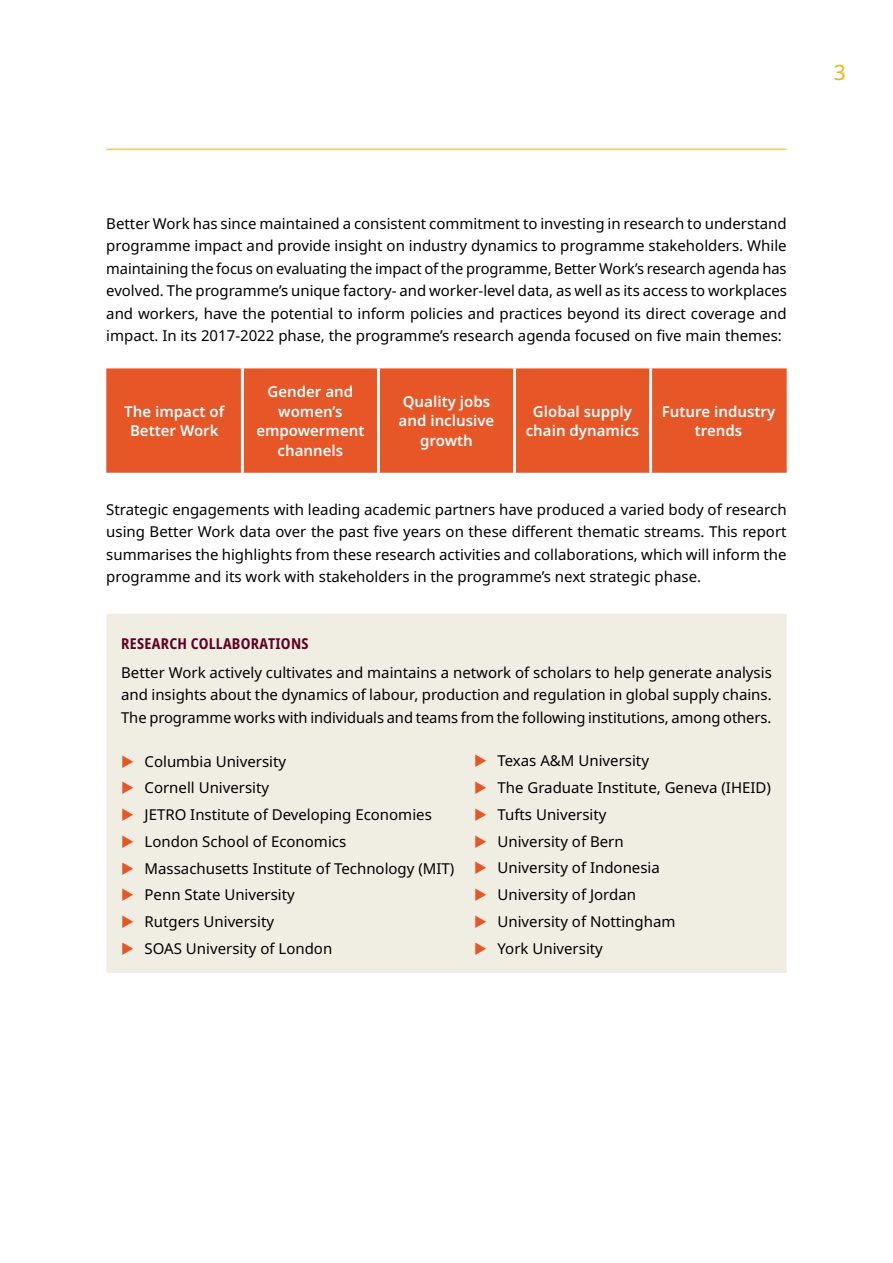
<style>
.page{position:relative;width:893px;height:1263px;background:#fff}
.page>*{position:absolute;margin:0;border:0;box-sizing:border-box;transform-origin:0 0}
.t1{font:21px "Noto Sans";color:#f2b113}
.t2{font:15px/22.5px "Noto Sans";color:#000;text-align:justify}
.t3{font:600 15px/19.5px "Noto Sans";color:#fff;text-align:center}
.t4{font:700 condensed 15px "Noto Sans";letter-spacing:.02em;color:#600022}
.s1{color:#e65627}
</style>
<div class="page">
<hr style="left:106px;top:149px;width:681px;height:1px;background:#f2b113">
<div style="left:106px;top:368px;width:681px;height:105px;background:#e65627"></div>
<hr style="left:241px;top:368px;width:3px;height:105px;background:#fff">
<hr style="left:377px;top:368px;width:3px;height:105px;background:#fff">
<hr style="left:513px;top:368px;width:3px;height:105px;background:#fff">
<hr style="left:649px;top:368px;width:3px;height:105px;background:#fff">
<div style="left:106px;top:614px;width:681px;height:359px;background:#f0ede3"></div>
<svg style="left:134px;top:766px;width:15px;height:1px"></svg>
<svg style="left:134px;top:793px;width:15px;height:1px"></svg>
<svg style="left:134px;top:820px;width:15px;height:1px"></svg>
<svg style="left:134px;top:847px;width:15px;height:1px"></svg>
<svg style="left:134px;top:873px;width:15px;height:1px"></svg>
<svg style="left:134px;top:900px;width:15px;height:1px"></svg>
<svg style="left:134px;top:927px;width:15px;height:1px"></svg>
<svg style="left:134px;top:954px;width:15px;height:1px"></svg>
<svg style="left:487px;top:766px;width:15px;height:1px"></svg>
<svg style="left:487px;top:793px;width:15px;height:1px"></svg>
<svg style="left:487px;top:820px;width:15px;height:1px"></svg>
<svg style="left:487px;top:847px;width:15px;height:1px"></svg>
<svg style="left:487px;top:873px;width:15px;height:1px"></svg>
<svg style="left:487px;top:900px;width:15px;height:1px"></svg>
<svg style="left:487px;top:927px;width:15px;height:1px"></svg>
<svg style="left:487px;top:954px;width:15px;height:1px"></svg>
<h1 class="t1" style="left:834px;top:64px;width:14px">3</h1>
<p class="t2" style="left:106px;top:213px;width:682px">Better Work has since maintained a consistent commitment to investing in research to understand programme impact and provide insight on industry dynamics to programme stakeholders. While maintaining the focus on evaluating the impact of the programme, Better Work’s research agenda has evolved. The programme’s unique factory- and worker-level data, as well as its access to workplaces and workers, have the potential to inform policies and practices beyond its direct coverage and impact. In its 2017-2022 phase, the programme’s research agenda focused on five main themes:</p>
<p class="t3" style="left:124px;top:403px;width:102px">The impact of<br>Better Work</p>
<p class="t3" style="left:256px;top:383px;width:110px">Gender and women’s empowerment channels</p>
<p class="t3" style="left:399px;top:393px;width:97px">Quality jobs and inclusive growth</p>
<p class="t3" style="left:526px;top:403px;width:115px">Global supply chain dynamics</p>
<p class="t3" style="left:662px;top:403px;width:115px">Future industry trends</p>
<p class="t2" style="left:106px;top:500px;width:682px">Strategic engagements with leading academic partners have produced a varied body of research using Better Work data over the past five years on these different thematic streams. This report summarises the highlights from these research activities and collaborations, which will inform the programme and its work with stakeholders in the programme’s next strategic phase.</p>
<p class="t4" style="left:121px;top:635px;width:189px">RESEARCH COLLABORATIONS</p>
<p class="t2" style="left:121px;top:663px;width:652px">Better Work actively cultivates and maintains a network of scholars to help generate analysis and insights about the dynamics of labour, production and regulation in global supply chains.<br>The programme works with individuals and teams from the following institutions, among others.</p>
<p class="t2" style="left:121px;top:751px;width:167px"><span class="s1">◆</span> Columbia University</p>
<p class="t2" style="left:121px;top:778px;width:150px"><span class="s1">◆</span> Cornell University</p>
<p class="t2" style="left:121px;top:804px;width:312px"><span class="s1">◆</span> JETRO Institute of Developing Economies</p>
<p class="t2" style="left:121px;top:831px;width:227px"><span class="s1">◆</span> London School of Economics</p>
<p class="t2" style="left:121px;top:857px;width:335px"><span class="s1">◆</span> Massachusetts Institute of Technology (MIT)</p>
<p class="t2" style="left:121px;top:885px;width:175px"><span class="s1">◆</span> Penn State University</p>
<p class="t2" style="left:121px;top:912px;width:154px"><span class="s1">◆</span> Rutgers University</p>
<p class="t2" style="left:121px;top:937px;width:213px"><span class="s1">◆</span> SOAS University of London</p>
<p class="t2" style="left:474px;top:751px;width:176px"><span class="s1">◆</span> Texas A&amp;M University</p>
<p class="t2" style="left:474px;top:777px;width:298px"><span class="s1">◆</span> The Graduate Institute, Geneva (IHEID)</p>
<p class="t2" style="left:474px;top:805px;width:134px"><span class="s1">◆</span> Tufts University</p>
<p class="t2" style="left:474px;top:831px;width:151px"><span class="s1">◆</span> University of Bern</p>
<p class="t2" style="left:474px;top:858px;width:187px"><span class="s1">◆</span> University of Indonesia</p>
<p class="t2" style="left:474px;top:885px;width:163px"><span class="s1">◆</span> University of Jordan</p>
<p class="t2" style="left:474px;top:912px;width:203px"><span class="s1">◆</span> University of Nottingham</p>
<p class="t2" style="left:474px;top:938px;width:130px"><span class="s1">◆</span> York University</p>
</div>
